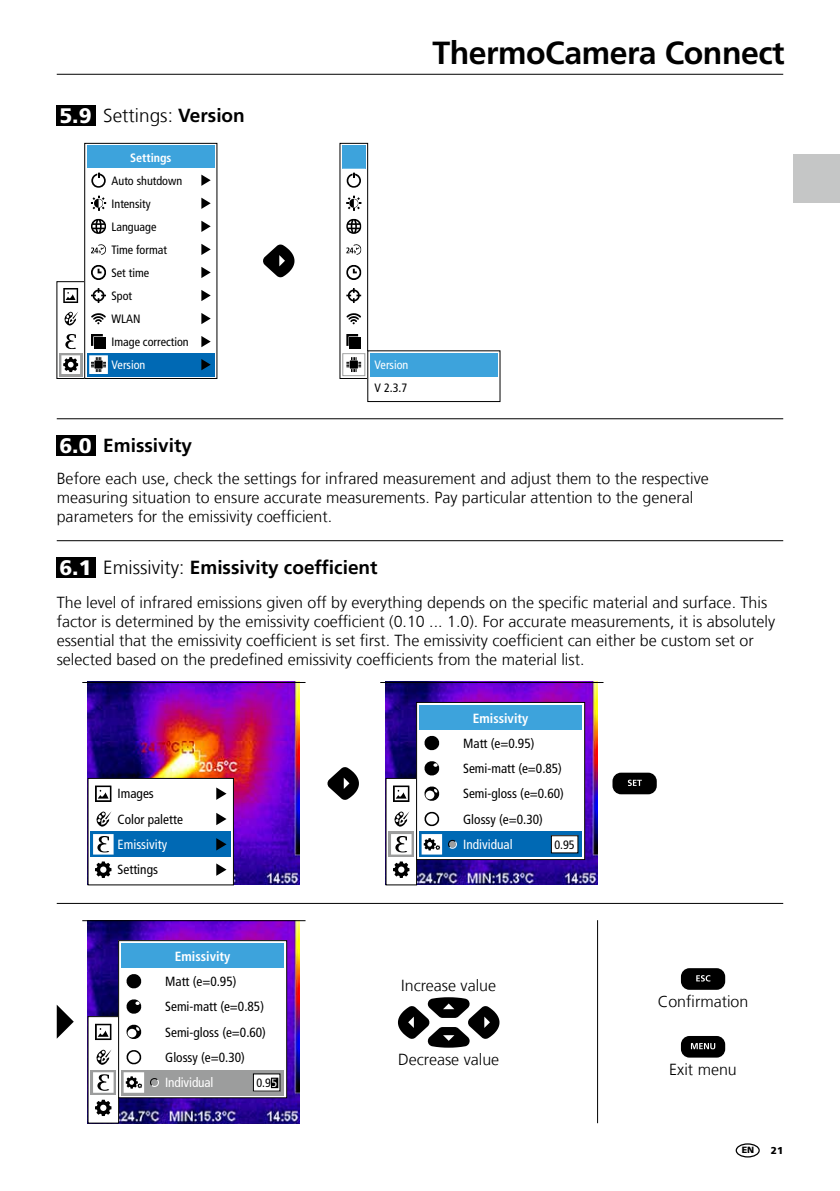
<style>
.page{position:relative;width:840px;height:1191px;background:#fff}
.page>*{position:absolute;margin:0;border:0;box-sizing:border-box;transform-origin:0 0}
.t1{font:700 32px "Frutiger LT Com";letter-spacing:-.015em;color:#000}
.t2{font:900 21px "Frutiger LT Com";color:#fff}
.t3{font:700 19px "Frutiger LT Com";color:#000}
.t4{font:300 19px "Frutiger LT Com";color:#000}
.t5{font:300 16px/19.2px "Frutiger LT Com";color:#000}
.t6{font:condensed 13.2px/25.4px "Frutiger LT Com";color:#000}
.t7{font:condensed 13.2px "Frutiger LT Com";color:#fff}
.t8{font:700 condensed 13.2px "Frutiger LT Com";color:#fff}
.t9{font:condensed 12.2px/23px "Frutiger LT Com";color:#000}
.t10{font:condensed 12.2px "Frutiger LT Com";color:#fff}
.t11{font:700 condensed 12.2px "Frutiger LT Com";color:#fff}
.t12{font:900 10px "Frutiger LT Com";color:#000}
.t13{font:900 9px "Frutiger LT Com";color:#000}
.s1{font-weight:700}
.s2{font-weight:300}
</style>
<div class="page">
<div style="left:793px;top:154px;width:46px;height:48px;background:#c5c6c6"></div>
<hr style="left:57px;top:74px;width:725px;height:1px;background:#000">
<div style="left:57px;top:435px;width:39px;height:20px;background:#000"></div>
<svg style="left:57px;top:1005px;width:17px;height:33px"></svg>
<img style="left:88px;top:683px;width:212px;height:202px">
<div style="left:88px;top:778px;width:145px;height:107px;background:#fff"></div>
<div style="left:91px;top:831px;width:140px;height:26px;background:#0069b4"></div>
<svg style="left:93px;top:785px;width:21px;height:93px"></svg>
<svg style="left:216px;top:787px;width:10px;height:13px"></svg>
<svg style="left:216px;top:813px;width:10px;height:12px"></svg>
<svg style="left:216px;top:838px;width:10px;height:12px"></svg>
<svg style="left:216px;top:863px;width:10px;height:13px"></svg>
<svg style="left:327px;top:767px;width:32px;height:33px"></svg>
<img style="left:386px;top:683px;width:211px;height:202px">
<img style="left:88px;top:921px;width:212px;height:202px">
<div style="left:88px;top:1016px;width:30px;height:107px;background:#fff"></div>
<div style="left:388px;top:781px;width:26px;height:25px;background:#fff"></div>
<div style="left:388px;top:806px;width:26px;height:25px;background:#fff"></div>
<div style="left:388px;top:831px;width:26px;height:26px;background:#9c9d9d"></div>
<div style="left:91px;top:1069px;width:25px;height:26px;background:#9c9d9d"></div>
<div style="left:388px;top:857px;width:26px;height:25px;background:#fff"></div>
<svg style="left:391px;top:785px;width:21px;height:93px"></svg>
<svg style="left:92px;top:1023px;width:22px;height:93px"></svg>
<div style="left:416px;top:702px;width:168px;height:157px;border:1px solid #000"></div>
<div style="left:118px;top:940px;width:168px;height:157px;border:1px solid #000"></div>
<div style="left:419px;top:705px;width:162px;height:25px;background:#3da3dc"></div>
<div style="left:121px;top:943px;width:163px;height:25px;background:#3da3dc"></div>
<div style="left:419px;top:730px;width:162px;height:25px;background:#fff"></div>
<div style="left:121px;top:968px;width:163px;height:26px;background:#fff"></div>
<div style="left:419px;top:755px;width:162px;height:26px;background:#fff"></div>
<div style="left:121px;top:994px;width:163px;height:25px;background:#fff"></div>
<div style="left:419px;top:781px;width:162px;height:25px;background:#fff"></div>
<div style="left:121px;top:1019px;width:163px;height:25px;background:#fff"></div>
<div style="left:419px;top:806px;width:162px;height:25px;background:#fff"></div>
<div style="left:121px;top:1044px;width:163px;height:25px;background:#fff"></div>
<div style="left:419px;top:831px;width:162px;height:26px;background:#0069b4"></div>
<div style="left:121px;top:1069px;width:163px;height:26px;background:#9c9d9d"></div>
<svg style="left:421px;top:735px;width:36px;height:120px"></svg>
<svg style="left:123px;top:974px;width:37px;height:119px"></svg>
<div style="left:551px;top:835px;width:26px;height:18px;background:#fff"></div>
<div style="left:253px;top:1074px;width:27px;height:17px;background:#fff"></div>
<div style="left:271px;top:1078px;width:7px;height:9px;background:#000"></div>
<div style="left:57px;top:557px;width:39px;height:20px;background:#000"></div>
<hr style="left:57px;top:418px;width:725px;height:1px;background:#000">
<hr style="left:57px;top:540px;width:725px;height:1px;background:#000">
<hr style="left:57px;top:903px;width:725px;height:1px;background:#000">
<div style="left:612px;top:772px;width:44px;height:22px;background:#000;border-radius:9px"></div>
<svg style="left:627px;top:779px;width:14px;height:7px"></svg>
<svg style="left:398px;top:997px;width:101px;height:50px"></svg>
<hr style="left:82px;top:682px;width:223px;height:1px;background:#000">
<hr style="left:380px;top:682px;width:223px;height:1px;background:#000">
<hr style="left:82px;top:920px;width:223px;height:1px;background:#000">
<hr style="left:597px;top:920px;width:1px;height:203px;background:#000">
<div style="left:680px;top:1036px;width:44px;height:21px;background:#000;border-radius:9px"></div>
<svg style="left:690px;top:1043px;width:24px;height:6px"></svg>
<div style="left:342px;top:146px;width:23px;height:23px;background:#3da3dc"></div>
<div style="left:342px;top:353px;width:23px;height:23px;background:#b7b8b8"></div>
<div style="left:367px;top:351px;width:133px;height:51px;border:1px solid #000"></div>
<div style="left:370px;top:353px;width:127px;height:23px;background:#3da3dc"></div>
<svg style="left:82px;top:353px;width:1px;height:23px"></svg>
<div style="left:59px;top:353px;width:23px;height:23px;background:#9c9d9d"></div>
<svg style="left:61px;top:288px;width:19px;height:86px"></svg>
<div style="left:84px;top:143px;width:133px;height:235px;border:1px solid #000"></div>
<div style="left:87px;top:146px;width:127px;height:23px;background:#3da3dc"></div>
<div style="left:87px;top:353px;width:127px;height:23px;background:#0069b4"></div>
<svg style="left:201px;top:175px;width:9px;height:11px"></svg>
<svg style="left:201px;top:198px;width:9px;height:11px"></svg>
<svg style="left:201px;top:221px;width:9px;height:11px"></svg>
<svg style="left:201px;top:244px;width:9px;height:11px"></svg>
<svg style="left:201px;top:267px;width:9px;height:11px"></svg>
<svg style="left:201px;top:290px;width:9px;height:11px"></svg>
<svg style="left:201px;top:313px;width:9px;height:11px"></svg>
<svg style="left:201px;top:336px;width:9px;height:11px"></svg>
<svg style="left:201px;top:359px;width:9px;height:11px"></svg>
<div style="left:57px;top:105px;width:39px;height:20px;background:#000"></div>
<svg style="left:263px;top:244px;width:31px;height:34px"></svg>
<svg style="left:89px;top:172px;width:19px;height:202px"></svg>
<svg style="left:343px;top:170px;width:21px;height:205px"></svg>
<div style="left:680px;top:968px;width:44px;height:21px;background:#000;border-radius:9px"></div>
<svg style="left:696px;top:975px;width:14px;height:6px"></svg>
<div style="left:735px;top:1143px;width:24px;height:14px;border:1px solid #000;border-radius:50%"></div>
<h2 class="t2" style="left:59px;top:102px;width:34px">5.9</h2>
<p class="t4" style="left:103px;top:104px;width:143px">Settings: <span class="s1">Version</span></p>
<p class="t11" style="left:130px;top:150px;width:43px">Settings</p>
<p class="t9" style="left:111px;top:169px;width:72px">Auto shutdown</p>
<p class="t9" style="left:111px;top:192px;width:46px">Intensity<br>Language</p>
<p class="t9" style="left:111px;top:238px;width:57px">Time format<br>Set time<br>Spot<br>WLAN</p>
<p class="t10" style="left:111px;top:357px;width:35px">Version</p>
<p class="t9" style="left:111px;top:330px;width:79px">Image correction</p>
<h1 class="t1" style="left:432px;top:34px;width:353px">ThermoCamera Connect</h1>
<p class="t10" style="left:374px;top:357px;width:35px">Version</p>
<p class="t9" style="left:374px;top:376px;width:34px">V 2.3.7</p>
<h2 class="t2" style="left:59px;top:433px;width:34px">6.0</h2>
<p class="t3" style="left:103px;top:434px;width:90px">Emissivity</p>
<p class="t5" style="left:57px;top:469px;width:653px">Before each use, check the settings for infrared measurement and adjust them to the respective measuring situation to ensure accurate measurements. Pay particular attention to the general parameters for the emissivity coefficient.</p>
<p class="t3" style="left:103px;top:556px;width:276px"><span class="s2">Emissivity:</span> Emissivity coefficient</p>
<p class="t5" style="left:57px;top:592px;width:719px">The level of infrared emissions given off by everything depends on the specific material and surface. This factor is determined by the emissivity coefficient (0.10 ... 1.0). For accurate measurements, it is absolutely essential that the emissivity coefficient is set first. The emissivity coefficient can either be custom set or selected based on the predefined emissivity coefficients from the material list.</p>
<h2 class="t2" style="left:59px;top:555px;width:34px">6.1</h2>
<p class="t6" style="left:117px;top:781px;width:67px">Images<br>Color palette</p>
<p class="t7" style="left:117px;top:836px;width:51px">Emissivity</p>
<p class="t6" style="left:117px;top:857px;width:42px">Settings</p>
<p class="t8" style="left:175px;top:948px;width:57px">Emissivity</p>
<p class="t6" style="left:165px;top:968px;width:102px">Matt (e=0.95)<br>Semi-matt (e=0.85)<br>Semi-gloss (e=0.60)<br>Glossy (e=0.30)</p>
<p class="t7" style="left:165px;top:1075px;width:50px">Individual</p>
<p class="t9" style="left:256px;top:1071px;width:22px">0.95</p>
<p class="t8" style="left:472px;top:710px;width:57px">Emissivity</p>
<p class="t6" style="left:463px;top:730px;width:102px">Matt (e=0.95)<br>Semi-matt (e=0.85)<br>Semi-gloss (e=0.60)<br>Glossy (e=0.30)</p>
<p class="t7" style="left:463px;top:836px;width:51px">Individual</p>
<p class="t9" style="left:554px;top:833px;width:22px">0.95</p>
<p class="t5" style="left:401px;top:975px;width:96px">Increase value</p>
<p class="t5" style="left:398px;top:1049px;width:103px">Decrease value</p>
<p class="t5" style="left:657px;top:992px;width:92px">Confirmation</p>
<p class="t5" style="left:669px;top:1060px;width:69px">Exit menu</p>
<p class="t13" style="left:741px;top:1144px;width:14px">EN</p>
<p class="t12" style="left:770px;top:1144px;width:14px">21</p>
</div>
